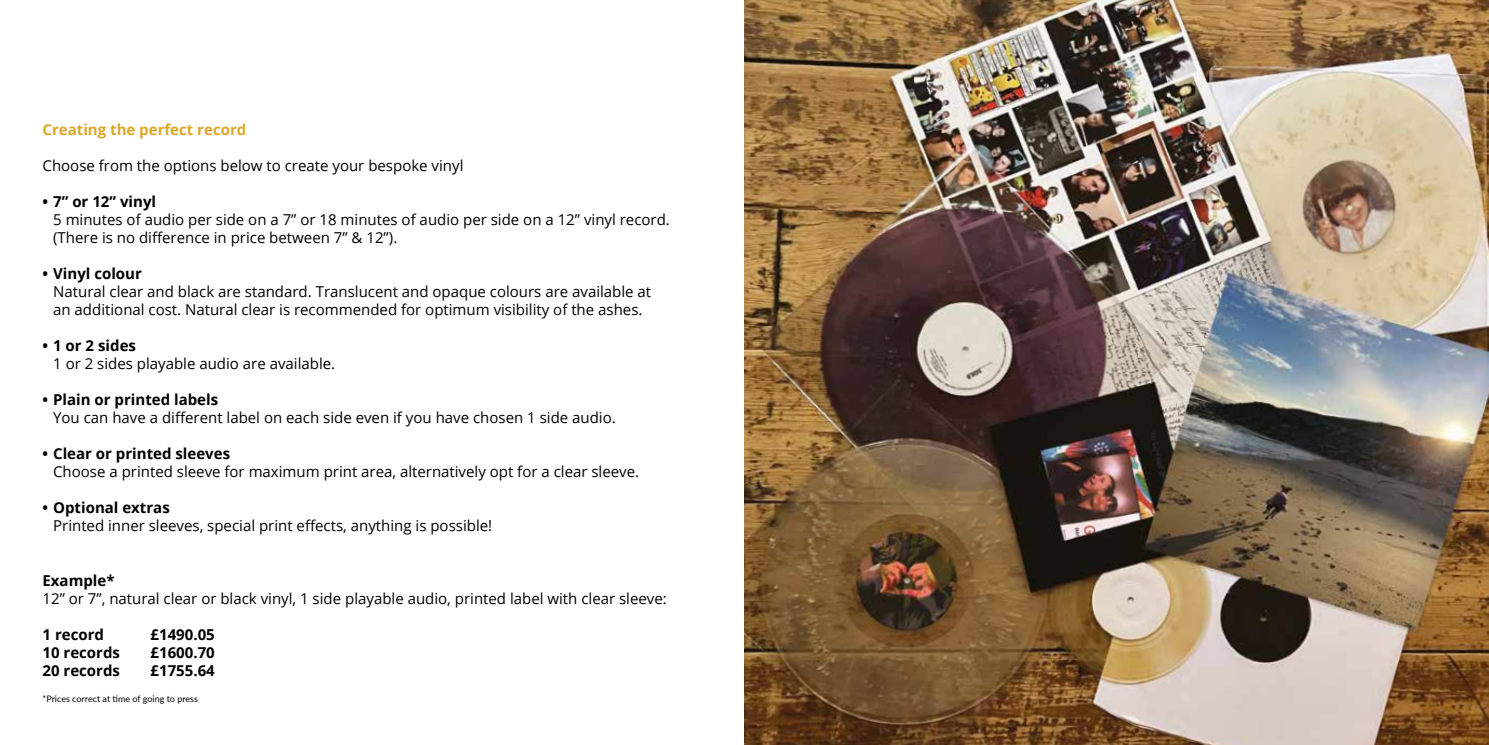
<style>
.page{position:relative;width:1489px;height:745px;background:#fff}
.page>*{position:absolute;margin:0;border:0;box-sizing:border-box;transform-origin:0 0}
.t1{font:15px/18px "Open Sans";color:#000}
.t2{font:700 15px "Open Sans";color:#000}
.t3{font:700 15px "Open Sans";color:#dda727}
.t4{font:9px "Lato";color:#000}
</style>
<div class="page">
<img style="left:744px;top:0;width:744px;height:744px">
<p class="t3" style="left:43px;top:119px;width:205px">Creating the perfect record</p>
<p class="t1" style="left:43px;top:156px;width:422px">Choose from the options below to create your bespoke vinyl</p>
<p class="t2" style="left:43px;top:191px;width:115px">• 7” or 12” vinyl</p>
<p class="t1" style="left:53px;top:210px;width:618px">5 minutes of audio per side on a 7” or 18 minutes of audio per side on a 12” vinyl record. (There is no difference in price between 7” &amp; 12”).</p>
<p class="t2" style="left:43px;top:263px;width:101px">• Vinyl colour</p>
<p class="t1" style="left:53px;top:282px;width:599px">Natural clear and black are standard. Translucent and opaque colours are available at an additional cost. Natural clear is recommended for optimum visibility of the ashes.</p>
<p class="t2" style="left:43px;top:335px;width:95px">• 1 or 2 sides</p>
<p class="t1" style="left:53px;top:354px;width:283px">1 or 2 sides playable audio are available.</p>
<p class="t2" style="left:43px;top:389px;width:177px">• Plain or printed labels</p>
<p class="t1" style="left:53px;top:408px;width:564px">You can have a different label on each side even if you have chosen 1 side audio.</p>
<p class="t2" style="left:43px;top:443px;width:189px">• Clear or printed sleeves</p>
<p class="t1" style="left:53px;top:462px;width:587px">Choose a printed sleeve for maximum print area, alternatively opt for a clear sleeve.</p>
<p class="t2" style="left:43px;top:497px;width:129px">• Optional extras</p>
<p class="t1" style="left:53px;top:516px;width:440px">Printed inner sleeves, special print effects, anything is possible!</p>
<p class="t2" style="left:43px;top:569px;width:73px">Example*</p>
<p class="t1" style="left:43px;top:588px;width:625px">12” or 7”, natural clear or black vinyl, 1 side playable audio, printed label with clear sleeve:</p>
<p class="t2" style="left:43px;top:623px;width:63px">1 record</p>
<p class="t2" style="left:151px;top:623px;width:66px">£1490.05</p>
<p class="t2" style="left:43px;top:641px;width:79px">10 records</p>
<p class="t2" style="left:151px;top:641px;width:66px">£1600.70</p>
<p class="t2" style="left:43px;top:659px;width:79px">20 records</p>
<p class="t2" style="left:151px;top:659px;width:66px">£1755.64</p>
<p class="t4" style="left:43px;top:692px;width:157px">*Prices correct at time of going to press</p>
</div>
